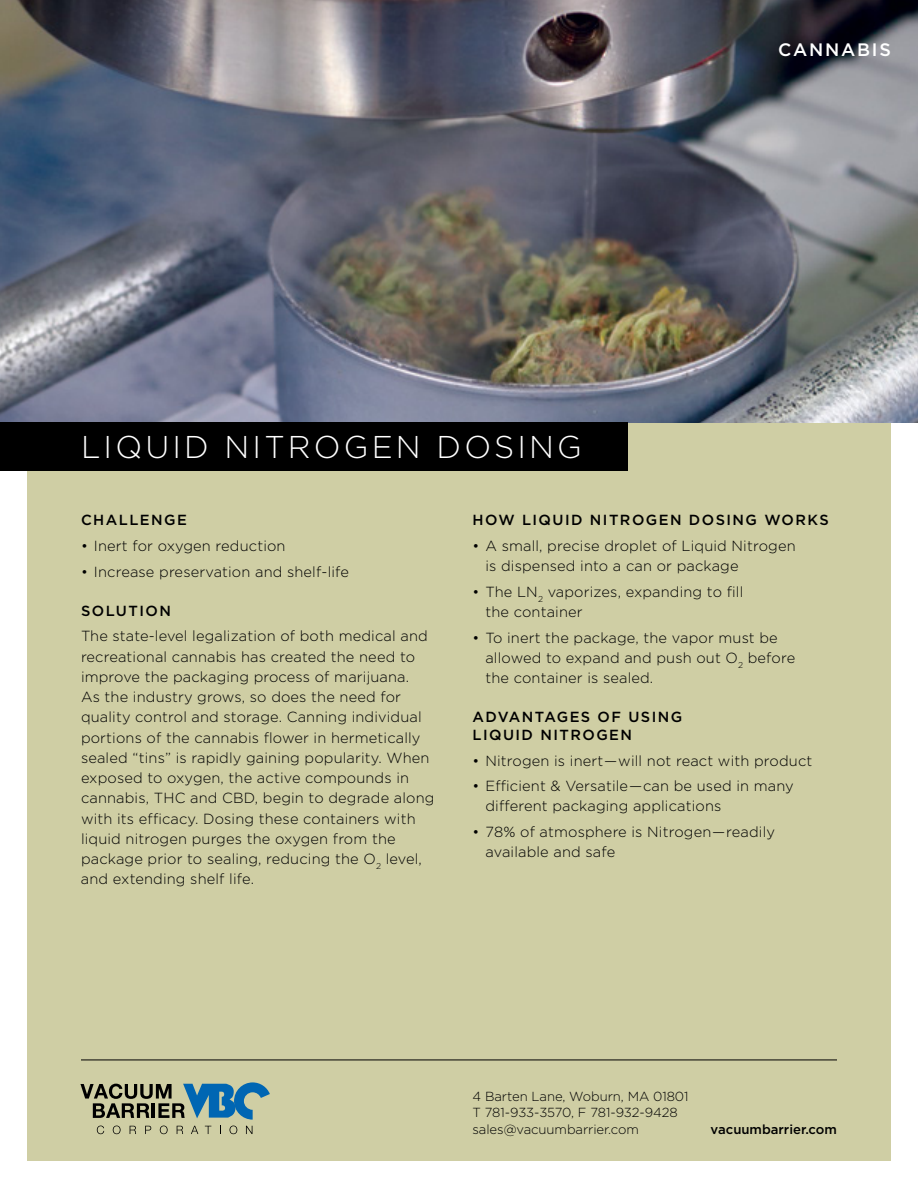
<style>
.page{position:relative;width:918px;height:1188px;background:#fff}
.page>*{position:absolute;margin:0;border:0;box-sizing:border-box;transform-origin:0 0}
.t1{font:300 31.5px "Gotham";letter-spacing:.1em;color:#fff}
.t2{font:500 18px "Gotham";letter-spacing:.1em;color:#fff}
.t3{font:300 14.7px/20.2px "Gotham";letter-spacing:.01em;color:#000}
.t4{font:500 14.7px/17.5px "Gotham";letter-spacing:.1em;color:#000}
.t5{font:300 13.2px/16.5px "Gotham";letter-spacing:-.005em;color:#000}
.t6{font:500 13.2px "Gotham";color:#000}
</style>
<div class="page">
<div style="left:27px;top:405px;width:864px;height:756px;background:#cfcea4"></div>
<img style="left:0;top:0;width:918px;height:422px">
<svg style="left:97px;top:1126px;width:7px;height:8px"></svg>
<svg style="left:113px;top:1126px;width:8px;height:8px"></svg>
<svg style="left:130px;top:1126px;width:6px;height:8px"></svg>
<svg style="left:145px;top:1126px;width:6px;height:8px"></svg>
<svg style="left:160px;top:1126px;width:8px;height:8px"></svg>
<svg style="left:177px;top:1126px;width:6px;height:8px"></svg>
<svg style="left:191px;top:1126px;width:7px;height:8px"></svg>
<svg style="left:205px;top:1126px;width:6px;height:8px"></svg>
<svg style="left:230px;top:1126px;width:7px;height:8px"></svg>
<svg style="left:246px;top:1126px;width:6px;height:8px"></svg>
<svg style="left:80px;top:1082px;width:190px;height:38px"></svg>
<hr style="left:81px;top:1060px;width:756px;height:1px;background:#000">
<div style="left:0;top:422px;width:628px;height:49px;background:#000"></div>
<h1 class="t1" style="left:81px;top:430px;width:502px">LIQUID NITROGEN DOSING</h1>
<p class="t2" style="left:778px;top:39px;width:114px">CANNABIS</p>
<p class="t4" style="left:81px;top:511px;width:107px">CHALLENGE</p>
<p class="t3" style="left:81px;top:535px;width:206px">• Inert for oxygen reduction</p>
<p class="t3" style="left:81px;top:561px;width:270px">• Increase preservation and shelf-life</p>
<p class="t4" style="left:81px;top:601px;width:91px">SOLUTION</p>
<p class="t3" style="left:81px;top:626px;width:355px">The state-level legalization of both medical and recreational cannabis has created the need to improve the packaging process of marijuana.<br>As the industry grows, so does the need for quality control and storage. Canning individual portions of the cannabis flower in hermetically sealed “tins” is rapidly gaining popularity. When exposed to oxygen, the active compounds in cannabis, THC and CBD, begin to degrade along with its efficacy. Dosing these containers with liquid nitrogen purges the oxygen from the package prior to sealing, reducing the O<sub>2</sub> level, and extending shelf life.</p>
<p class="t4" style="left:472px;top:511px;width:358px">HOW LIQUID NITROGEN DOSING WORKS</p>
<p class="t3" style="left:485px;top:535px;width:312px;text-indent:-13px">• A small, precise droplet of Liquid Nitrogen is dispensed into a can or package</p>
<p class="t3" style="left:485px;top:581px;width:259px;text-indent:-13px">• The LN<sub>2</sub> vaporizes, expanding to fill the container</p>
<p class="t3" style="left:485px;top:627px;width:311px;text-indent:-13px">• To inert the package, the vapor must be allowed to expand and push out O<sub>2</sub> before the container is sealed.</p>
<p class="t4" style="left:472px;top:708px;width:211px">ADVANTAGES OF USING<br>LIQUID NITROGEN</p>
<p class="t3" style="left:472px;top:750px;width:341px">• Nitrogen is inert—will not react with product</p>
<p class="t3" style="left:485px;top:776px;width:310px;text-indent:-13px">• Efficient &amp; Versatile—can be used in many different packaging applications</p>
<p class="t3" style="left:486px;top:822px;width:291px;text-indent:-13px">• 78% of atmosphere is Nitrogen—readily available and safe</p>
<p class="t5" style="left:472px;top:1088px;width:218px">4 Barten Lane, Woburn, MA 01801<br>T 781-933-3570, F 781-932-9428 sales@vacuumbarrier.com</p>
<p class="t6" style="left:711px;top:1122px;width:128px">vacuumbarrier.com</p>
</div>
